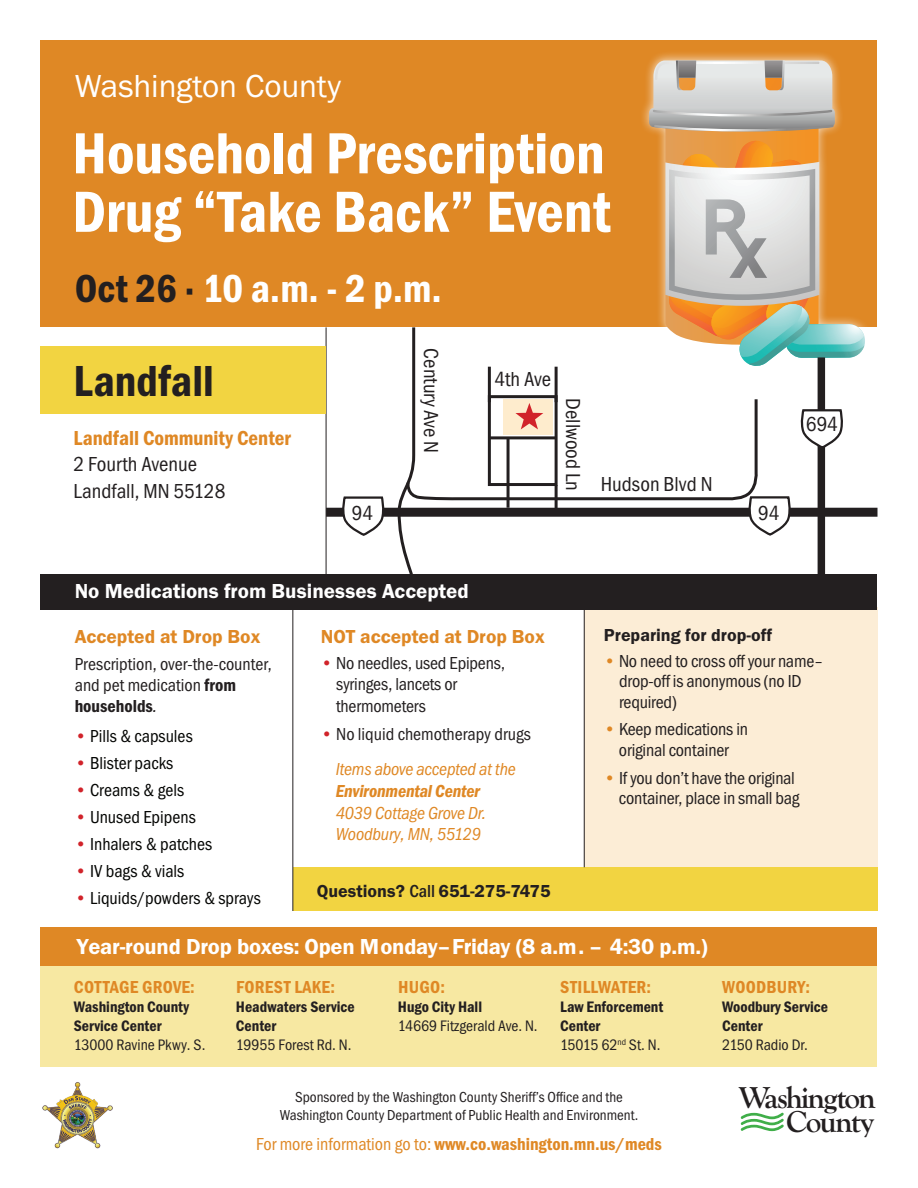
<style>
.page{position:relative;width:918px;height:1188px;background:#fff}
.page>*{position:absolute;margin:0;border:0;box-sizing:border-box;transform-origin:0 0}
.t1{font:600 condensed 60px/58.5px "Franklin Gothic FS";color:#fff}
.t2{font:600 condensed 45px "Franklin Gothic FS";color:#231f20}
.t3{font:600 condensed 40.5px "Franklin Gothic FS";color:#fff}
.t4{font:33px "Franklin Gothic FS";letter-spacing:-.005em;color:#fff}
.t5{font:700 31.2px/23.7px "Goudy Old Style T";letter-spacing:-.065em;color:#231f20;text-align:right}
.t6{font:600 22.5px "Franklin Gothic FS";letter-spacing:-.01em;color:#fff}
.t7{font:condensed 21px/26.7px "Franklin Gothic FS";color:#231f20}
.t8{font:600 21px "Franklin Gothic FS";color:#fff}
.t9{font:600 condensed 21px "Franklin Gothic FS";color:#df8825}
.t10{font:600 19.5px "Franklin Gothic FS";color:#df8825}
.t11{font:condensed 18px/20.7px "Franklin Gothic FS";letter-spacing:-.01em;color:#231f20}
.t12{font:condensed 18px "Franklin Gothic FS";color:#040503}
.t13{font:600 condensed 18px "Franklin Gothic FS";letter-spacing:.015em;color:#df8825}
.t14{font:600 18px "Franklin Gothic FS";color:#231f20}
.t15{font:italic condensed 18px/21.6px "Franklin Gothic FS";letter-spacing:-.01em;color:#df8825}
.t16{font:italic 600 condensed 18px "Franklin Gothic FS";letter-spacing:-.01em;color:#df8825}
.t17{font:600 condensed 15.75px/18.9px "Franklin Gothic FS";color:#231f20}
.t18{font:condensed 15.75px "Franklin Gothic FS";color:#231f20}
.t19{font:condensed 15px/18px "Franklin Gothic FS";color:#231f20;text-align:center}
.s1{color:#231f20}
.s2{font-weight:600}
.s3{font-style:italic}
.s4{color:#d1232a}
.s5{font-style:italic;color:#df8825}
.s6{font-weight:500;font-stretch:condensed}
.s7{color:#df8825}
.s8{font-weight:400}
</style>
<div class="page">
<div style="left:584px;top:608px;width:294px;height:259px;background:#fcedd6"></div>
<div style="left:40px;top:965px;width:838px;height:102px;background:#f7e8a2"></div>
<div style="left:293px;top:867px;width:585px;height:44px;background:#f2d441"></div>
<div style="left:40px;top:927px;width:838px;height:38px;background:#df8825"></div>
<hr style="left:584px;top:607px;width:1px;height:260px;background:#231f20">
<div style="left:40px;top:40px;width:838px;height:287px;background:#df8825"></div>
<div style="left:640px;top:51px;width:234px;height:324px;background:#fff;opacity:.75"></div>
<img style="left:42px;top:1082px;width:71px;height:67px">
<svg style="left:740px;top:1112px;width:44px;height:20px"></svg>
<hr style="left:293px;top:607px;width:1px;height:304px;background:#231f20">
<hr style="left:326px;top:327px;width:1px;height:249px;background:#231f20">
<div style="left:40px;top:346px;width:286px;height:68px;background:#f2d441"></div>
<div style="left:326px;top:508px;width:552px;height:9px;background:#231f20"></div>
<svg style="left:398px;top:60px;width:467px;height:514px"></svg>
<svg style="left:339px;top:496px;width:46px;height:40px"></svg>
<div style="left:40px;top:574px;width:838px;height:35px;background:#231f20"></div>
<h3 class="t4" style="left:75px;top:68px;width:268px">Washington County</h3>
<h1 class="t1" style="left:72px;top:124px;width:540px">Household Prescription<br>Drug “Take Back” Event</h1>
<h3 class="t3" style="left:75px;top:265px;width:369px"><span class="s1">Oct 26 ·</span> 10 a.m. - 2 p.m.</h3>
<h2 class="t2" style="left:74px;top:355px;width:142px">Landfall</h2>
<p class="t9" style="left:74px;top:426px;width:219px">Landfall Community Center</p>
<p class="t7" style="left:74px;top:451px;width:153px">2 Fourth Avenue<br>Landfall, MN 55128</p>
<p class="t7" style="left:352px;top:500px;width:23px">94</p>
<p class="t7" style="left:444px;top:348px;width:106px;rotate:90deg">Century Ave N</p>
<p class="t7" style="left:494px;top:366px;width:58px">4th Ave</p>
<p class="t7" style="left:586px;top:398px;width:94px;rotate:90deg">Dellwood Ln</p>
<p class="t7" style="left:601px;top:471px;width:113px">Hudson Blvd N</p>
<p class="t7" style="left:806px;top:411px;width:34px">694</p>
<p class="t7" style="left:758px;top:500px;width:23px">94</p>
<p class="t8" style="left:75px;top:580px;width:395px">No Medications from Businesses Accepted</p>
<p class="t10" style="left:75px;top:625px;width:187px">Accepted at Drop Box</p>
<p class="t11" style="left:75px;top:653px;width:198px">Prescription, over-the-counter, and pet medication <span class="s2">from households</span><span class="s3">.</span></p>
<p class="t12" style="left:75px;top:726px;width:120px"><span class="s4">•</span> Pills &amp; capsules</p>
<p class="t12" style="left:75px;top:753px;width:100px"><span class="s4">•</span> Blister packs</p>
<p class="t12" style="left:75px;top:780px;width:111px"><span class="s4">•</span> Creams &amp; gels</p>
<p class="t12" style="left:75px;top:807px;width:123px"><span class="s4">•</span> Unused Epipens</p>
<p class="t12" style="left:75px;top:834px;width:139px"><span class="s4">•</span> Inhalers &amp; patches</p>
<p class="t12" style="left:75px;top:861px;width:111px"><span class="s4">•</span> IV bags &amp; vials</p>
<p class="t12" style="left:75px;top:888px;width:187px"><span class="s4">•</span> Liquids/powders &amp; sprays</p>
<p class="t10" style="left:321px;top:625px;width:225px">NOT accepted at Drop Box</p>
<p class="t11" style="left:336px;top:652px;width:170px;line-height:21.6px;text-indent:-15px"><span class="s4">•</span> No needles, used Epipens, syringes, lancets or thermometers</p>
<p class="t11" style="left:321px;top:717px;width:212px;line-height:35.2px;text-align:center"><span class="s4">•</span> No liquid chemotherapy drugs<br><span class="s5">Items above accepted at the</span></p>
<p class="t16" style="left:336px;top:781px;width:146px">Environmental Center</p>
<p class="t15" style="left:336px;top:802px;width:152px">4039 Cottage Grove Dr.<br>Woodbury, MN, 55129</p>
<p class="t14" style="left:317px;top:880px;width:235px">Questions? <span class="s6">Call</span> 651-275-7475</p>
<p class="t14" style="left:604px;top:625px;width:170px">Preparing for drop-off</p>
<p class="t11" style="left:619px;top:650px;width:206px;text-indent:-15px"><span class="s7">•</span> No need to cross off your name– drop-off is anonymous (no ID required)</p>
<p class="t11" style="left:604px;top:719px;width:146px;text-align:center"><span class="s7">•</span> Keep medications in original container</p>
<p class="t11" style="left:604px;top:767px;width:197px;text-align:right"><span class="s7">•</span> If you don’t have the original container, place in small bag</p>
<p class="t6" style="left:77px;top:934px;width:632px">Year-round Drop boxes: Open Monday–Friday (8 a.m. – 4:30 p.m.)</p>
<p class="t13" style="left:74px;top:977px;width:122px">COTTAGE GROVE:</p>
<p class="t17" style="left:74px;top:998px;width:117px">Washington County<br>Service Center</p>
<p class="t18" style="left:74px;top:1036px;width:133px">13000 Ravine Pkwy. S.</p>
<p class="t13" style="left:236px;top:977px;width:100px">FOREST LAKE:</p>
<p class="t17" style="left:236px;top:998px;width:120px">Headwaters Service<br>Center</p>
<p class="t18" style="left:236px;top:1036px;width:117px">19955 Forest Rd. N.</p>
<p class="t13" style="left:398px;top:977px;width:48px">HUGO:</p>
<p class="t17" style="left:398px;top:998px;width:86px">Hugo City Hall</p>
<p class="t18" style="left:398px;top:1017px;width:141px">14669 Fitzgerald Ave. N.</p>
<p class="t13" style="left:560px;top:977px;width:92px">STILLWATER:</p>
<p class="t17" style="left:560px;top:998px;width:105px">Law Enforcement<br>Center<br><span class="s8">15015 62</span><sup>nd</sup> <span class="s8">St. N.</span></p>
<p class="t19" style="left:280px;top:1088px;width:360px">Sponsored by the Washington County Sheriff’s Office and the<br>Washington County Department of Public Health and Environment.</p>
<p class="t13" style="left:256px;top:1134px;width:407px"><span class="s8">For more information go to:</span> www.co.washington.mn.us/meds</p>
<p class="t13" style="left:722px;top:977px;width:89px">WOODBURY:</p>
<p class="t17" style="left:722px;top:998px;width:107px">Woodbury Service<br>Center</p>
<p class="t18" style="left:722px;top:1036px;width:87px">2150 Radio Dr.</p>
<h3 class="t5" style="left:739px;top:1086px;width:138px">Washington<br>County</h3>
</div>
